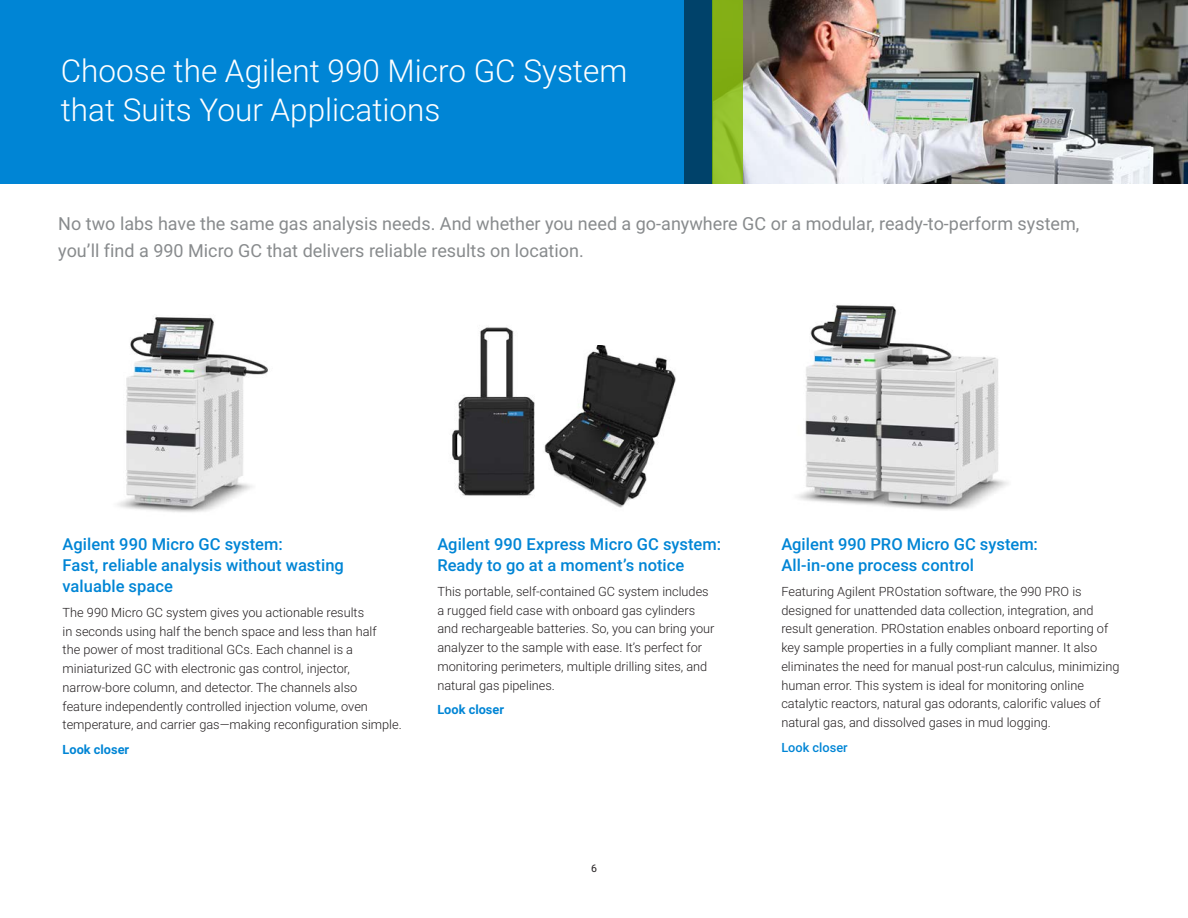
<style>
.page{position:relative;width:1188px;height:918px;background:#fff}
.page>*{position:absolute;margin:0;border:0;box-sizing:border-box;transform-origin:0 0}
.BROCHURE_int_photo_h{font:300 31.5px/39px "Roboto";color:#fff}
.BROCHURE_paragraph_g{font:18px/27px "Roboto";color:#888b8d}
.BROCHURE_subhead_blu{font:500 16.5px/21px "Roboto";letter-spacing:.005em;color:#0085d5}
.BROCHURE_callout_tex{font:300 12.75px/18.8px "Roboto";color:#231f20}
.BROCHURE_callout_tex-2{font:700 12.75px "Roboto";color:#0085d5}
.BROCHURE_callout_tex-3{font:500 12.75px "Roboto";color:#0085d5}
.t1{font:10.5px "Roboto";color:#231f20}
</style>
<div class="page">
<div style="left:0;top:0;width:1188px;height:184px;background:#0085d5"></div>
<img style="left:743px;top:0;width:445px;height:184px">
<div style="left:684px;top:0;width:29px;height:184px;background:#00426a"></div>
<svg style="left:713px;top:0;width:30px;height:184px;fill:#84b018"></svg>
<img style="left:117px;top:317px;width:151px;height:195px">
<img style="left:556px;top:346px;width:120px;height:162px">
<img style="left:797px;top:305px;width:211px;height:206px">
<img style="left:452px;top:326px;width:104px;height:170px">
<p class="BROCHURE_int_photo_h" style="left:61px;top:50px;width:568px">Choose the Agilent 990 Micro GC System that Suits Your Applications</p>
<p class="BROCHURE_paragraph_g" style="left:58px;top:209px;width:1023px">No two labs have the same gas analysis needs. And whether you need a go-anywhere GC or a modular, ready-to-perform system, you’ll find a 990 Micro GC that delivers reliable results on location.</p>
<p class="BROCHURE_subhead_blu" style="left:63px;top:533px;width:283px">Agilent 990 Micro GC system:<br>Fast, reliable analysis without wasting valuable space</p>
<p class="BROCHURE_callout_tex" style="left:63px;top:603px;width:341px">The 990 Micro GC system gives you actionable results<br>in seconds using half the bench space and less than half<br>the power of most traditional GCs. Each channel is a miniaturized GC with electronic gas control, injector, narrow-bore column, and detector. The channels also<br>feature independently controlled injection volume, oven temperature, and carrier gas—making reconfiguration simple.</p>
<p class="BROCHURE_callout_tex-2" style="left:63px;top:741px;width:68px">Look closer</p>
<p class="BROCHURE_subhead_blu" style="left:437px;top:533px;width:285px">Agilent 990 Express Micro GC system:<br>Ready to go at a moment’s notice</p>
<p class="BROCHURE_callout_tex" style="left:437px;top:582px;width:279px">This portable, self-contained GC system includes a rugged field case with onboard gas cylinders and rechargeable batteries. So, you can bring your analyzer to the sample with ease. It’s perfect for monitoring perimeters, multiple drilling sites, and natural gas pipelines.</p>
<p class="BROCHURE_callout_tex-2" style="left:437px;top:701px;width:68px">Look closer</p>
<p class="t1" style="left:591px;top:861px;width:7px">6</p>
<p class="BROCHURE_subhead_blu" style="left:781px;top:533px;width:258px">Agilent 990 PRO Micro GC system:<br>All-in-one process control</p>
<p class="BROCHURE_callout_tex" style="left:781px;top:582px;width:340px">Featuring Agilent PROstation software, the 990 PRO is designed for unattended data collection, integration, and result generation. PROstation enables onboard reporting of key sample properties in a fully compliant manner. It also eliminates the need for manual post-run calculus, minimizing human error. This system is ideal for monitoring online catalytic reactors, natural gas odorants, calorific values of natural gas, and dissolved gases in mud logging.</p>
<p class="BROCHURE_callout_tex-3" style="left:781px;top:739px;width:68px">Look closer</p>
</div>
